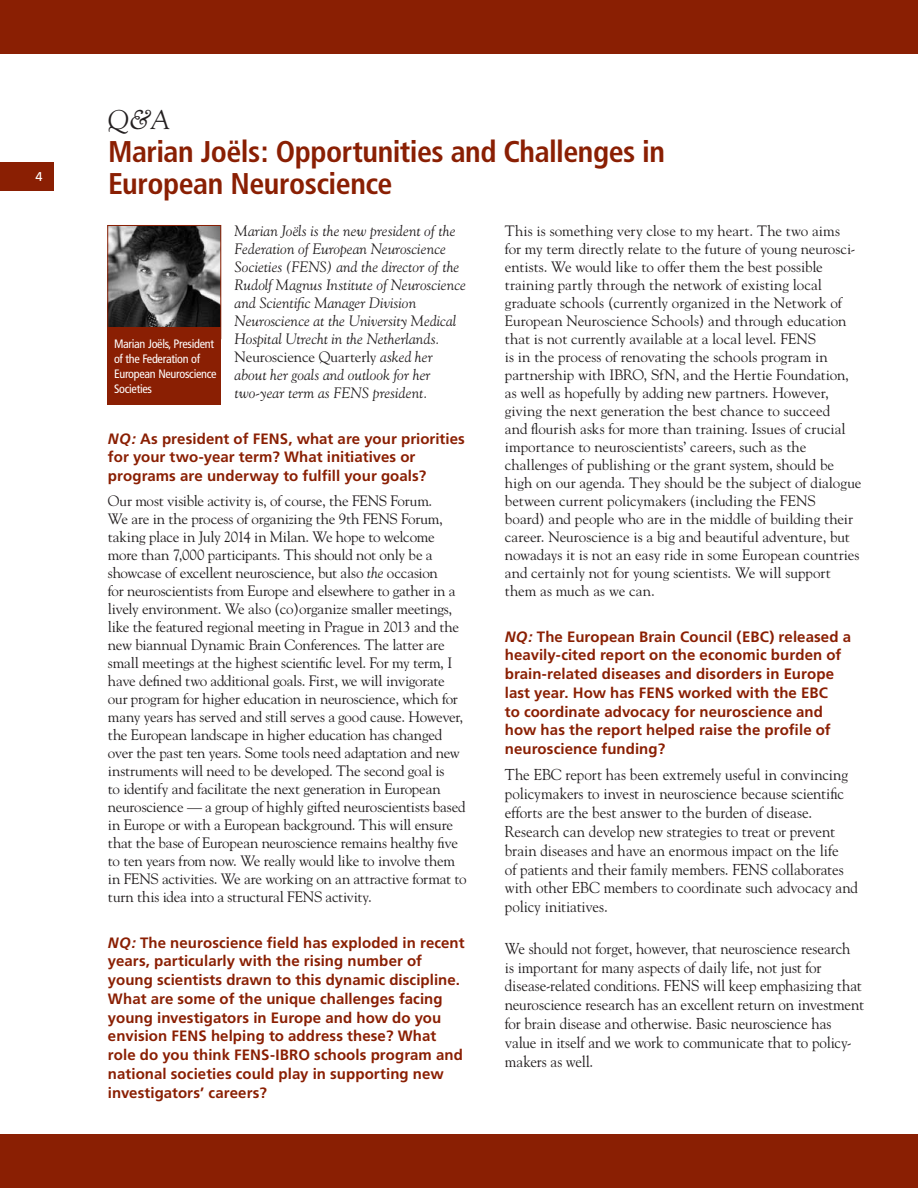
<style>
.page{position:relative;width:918px;height:1188px;background:#fff}
.page>*{position:absolute;margin:0;border:0;box-sizing:border-box;transform-origin:0 0}
.t1{font:700 condensed 30px/31.5px "Frutiger";letter-spacing:-.015em;color:#8a1f03}
.t2{font:italic 27px "Goudy";color:#231f20}
.t3{font:15.75px/18.9px "Goudy";letter-spacing:-.005em;color:#231f20;scale:.95 1}
.t4{font:15px/18px "Goudy";letter-spacing:-.01em;color:#231f20}
.t5{font:700 15px/18.8px "Frutiger";letter-spacing:.005em;color:#8a1f03}
.t6{font:italic 15px/18px "Goudy";letter-spacing:.005em;color:#231f20}
.t7{font:12.75px "Frutiger";color:#fff}
.t8{font:condensed 12.15px/15px "Frutiger";letter-spacing:-.025em;color:#fff}
.s1{font-style:normal}
.s2{font-style:italic}
</style>
<div class="page">
<div style="left:0;top:162px;width:54px;height:28px;background:#8a1f03"></div>
<div style="left:0;top:0;width:918px;height:54px;background:#8a1f03"></div>
<div style="left:0;top:1134px;width:918px;height:54px;background:#8a1f03"></div>
<img style="left:109px;top:227px;width:110px;height:101px">
<div style="left:107px;top:225px;width:114px;height:114px;border:1px solid #8a1f03"></div>
<div style="left:107px;top:328px;width:114px;height:77px;background:#8a1f03"></div>
<p class="t7" style="left:36px;top:169px;width:9px">4</p>
<h2 class="t2" style="left:108px;top:104px;width:64px">Q&amp;A</h2>
<h1 class="t1" style="left:108px;top:136px;width:559px">Marian Joëls: Opportunities and Challenges in<br>European Neuroscience</h1>
<p class="t6" style="left:235px;top:222px;width:233px">Marian Joëls is the new president of the Federation of European Neuroscience Societies (FENS) and the director of the Rudolf Magnus Institute of Neuroscience and Scientific Manager Division Neuroscience at the University Medical Hospital Utrecht in the Netherlands.<br><span class="s1">Neuroscience Quarterly</span> asked her about her goals and outlook for her two-year term as FENS president.</p>
<p class="t5" style="left:108px;top:429px;width:163px"><span class="s2">NQ:</span> As president of FENS</p>
<p class="t8" style="left:114px;top:337px;width:104px">Marian Joëls, President of the Federation of<br>European Neuroscience<br>Societies</p>
<p class="t5" style="left:108px;top:429px;width:358px;text-indent:180px">, what are your priorities for your two-year term? What initiatives or programs are underway to fulfill your goals?</p>
<p class="t4" style="left:108px;top:492px;width:360px">Our most visible activity is, of course, the FENS Forum.<br>We are in the process of organizing the 9th FENS Forum, taking place in July 2014 in Milan. We hope to welcome more than 7,000 participants. This should not only be a showcase of excellent neuroscience, but also <span class="s2">the</span> occasion<br>for neuroscientists from Europe and elsewhere to gather in a lively environment. We also (co)organize smaller meetings, like the featured regional meeting in Prague in 2013 and the new biannual Dynamic Brain Conferences. The latter are small meetings at the highest scientific level. For my term, I have defined two additional goals. First, we will invigorate our program for higher education in neuroscience, which for many years has served and still serves a good cause. However, the European landscape in higher education has changed over the past ten years. Some tools need adaptation and new instruments will need to be developed. The second goal is<br>to identify and facilitate the next generation in European neuroscience — a group of highly gifted neuroscientists based in Europe or with a European background. This will ensure that the base of European neuroscience remains healthy five to ten years from now. We really would like to involve them in FENS activities. We are working on an attractive format to turn this idea into a structural FENS activity.</p>
<p class="t5" style="left:108px;top:933px;width:358px"><span class="s2">NQ:</span> The neuroscience field has exploded in recent years, particularly with the rising number of young scientists drawn to this dynamic discipline.<br>What are some of the unique challenges facing young investigators in Europe and how do you envision FENS</p>
<p class="t5" style="left:108px;top:1027px;width:330px;text-indent:103px">helping to address these? What role do you think FENS</p>
<p class="t5" style="left:108px;top:1046px;width:356px;text-indent:162px">-IBRO schools program and national societies could play in supporting new investigators’ careers?</p>
<p class="t4" style="left:505px;top:222px;width:358px">This is something very close to my heart. The two aims<br>for my term directly relate to the future of young neurosci&shy;entists. We would like to offer them the best possible training partly through the network of existing local graduate schools (currently organized in the Network of European Neuroscience Schools) and through education that is not currently available at a local level. FENS<br>is in the process of renovating the schools program in partnership with IBRO, SfN, and the Hertie Foundation, as well as hopefully by adding new partners. However, giving the next generation the best chance to succeed<br>and flourish asks for more than training. Issues of crucial importance to neuroscientists’ careers, such as the challenges of publishing or the grant system, should be high on our agenda. They should be the subject of dialogue between current policymakers (including the FENS<br>board) and people who are in the middle of building their career. Neuroscience is a big and beautiful adventure, but nowadays it is not an easy ride in some European countries and certainly not for young scientists. We will support them as much as we can.</p>
<p class="t5" style="left:505px;top:627px;width:348px"><span class="s2">NQ:</span> The European Brain Council (EBC) released a heavily-cited report on the economic burden of brain-related diseases and disorders in Europe last year. How has FENS</p>
<p class="t5" style="left:505px;top:683px;width:327px;text-indent:173px">worked with the EBC to coordinate advocacy for neuroscience and how has the report helped raise the profile of neuroscience funding?</p>
<p class="t3" style="left:505px;top:765px;width:373px">The EBC report has been extremely useful in convincing policymakers to invest in neuroscience because scientific efforts are the best answer to the burden of disease.<br>Research can develop new strategies to treat or prevent brain diseases and have an enormous impact on the life<br>of patients and their family members. FENS collaborates with other EBC members to coordinate such advocacy and policy initiatives.</p>
<p class="t3" style="left:505px;top:939px;width:380px">We should not forget, however, that neuroscience research<br>is important for many aspects of daily life, not just for disease-related conditions. FENS will keep emphasizing that neuroscience research has an excellent return on investment for brain disease and otherwise. Basic neuroscience has value in itself and we work to communicate that to policy&shy;makers as well.</p>
</div>
